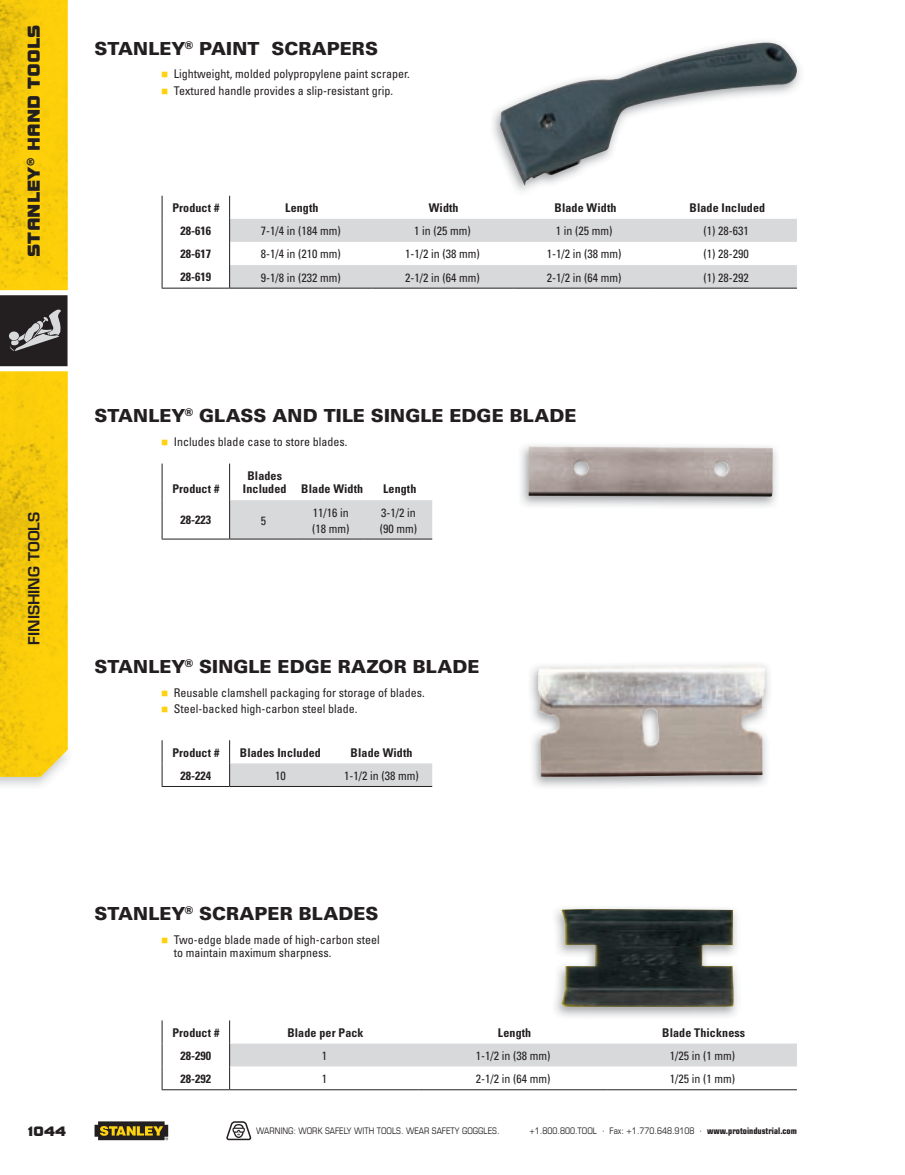
<style>
.page{position:relative;width:905px;height:1175px;background:#fff}
.page>*{position:absolute;margin:0;border:0;box-sizing:border-box;transform-origin:0 0}
.t1{font:900 18px "Univers";letter-spacing:.005em;color:#231f20}
.t2{font:18px "Bolt EF";color:#231f20}
.t3{font:600 15px "Eurostile LT Std";color:#231f20}
.t4{font:14.25px "Bolt EF";color:#231f20}
.t5{font:condensed 12px/16.5px "Univers";color:#231f20}
.t6{font:700 condensed 12px/13.5px "Univers";letter-spacing:.01em;color:#231f20}
.t7{font:condensed 9px "Eurostile LT Std";color:#231f20}
.s1{color:#fed20e}
.s2{font-weight:700}
</style>
<div class="page">
<hr style="left:230px;top:288px;width:141px;height:1px;background:#231f20">
<hr style="left:371px;top:288px;width:142px;height:1px;background:#231f20">
<hr style="left:513px;top:288px;width:142px;height:1px;background:#231f20">
<hr style="left:655px;top:288px;width:141px;height:1px;background:#231f20">
<svg style="left:161px;top:196px;width:635px;height:92px"></svg>
<hr style="left:162px;top:288px;width:68px;height:1px;background:#231f20">
<div style="left:230px;top:500px;width:202px;height:38px;background:#d8d9db"></div>
<hr style="left:230px;top:538px;width:67px;height:1px;background:#231f20">
<hr style="left:297px;top:538px;width:67px;height:1px;background:#231f20">
<hr style="left:364px;top:538px;width:68px;height:1px;background:#231f20">
<hr style="left:162px;top:500px;width:1px;height:38px;background:#231f20">
<hr style="left:229px;top:500px;width:1px;height:38px;background:#231f20">
<hr style="left:162px;top:538px;width:68px;height:1px;background:#231f20">
<hr style="left:162px;top:463px;width:1px;height:37px;background:#231f20">
<hr style="left:229px;top:463px;width:1px;height:37px;background:#231f20">
<hr style="left:230px;top:786px;width:101px;height:1px;background:#231f20">
<hr style="left:331px;top:786px;width:101px;height:1px;background:#231f20">
<svg style="left:162px;top:740px;width:1px;height:46px"></svg>
<svg style="left:229px;top:740px;width:203px;height:46px"></svg>
<hr style="left:162px;top:786px;width:68px;height:1px;background:#231f20">
<hr style="left:230px;top:1089px;width:188px;height:1px;background:#231f20">
<hr style="left:418px;top:1089px;width:190px;height:1px;background:#231f20">
<hr style="left:608px;top:1089px;width:188px;height:1px;background:#231f20">
<svg style="left:162px;top:1020px;width:1px;height:69px"></svg>
<svg style="left:229px;top:1020px;width:567px;height:69px"></svg>
<hr style="left:162px;top:1089px;width:68px;height:1px;background:#231f20">
<img style="left:493px;top:41px;width:308px;height:150px">
<img style="left:500px;top:43px;width:298px;height:142px">
<img style="left:520px;top:445px;width:257px;height:62px">
<img style="left:528px;top:446px;width:244px;height:51px">
<img style="left:530px;top:664px;width:240px;height:123px">
<img style="left:537px;top:665px;width:228px;height:111px">
<img style="left:555px;top:908px;width:183px;height:109px">
<img style="left:560px;top:909px;width:173px;height:98px">
<img style="left:0;top:776px;width:51px;height:10px">
<img style="left:0;top:0;width:68px;height:776px">
<svg style="left:227px;top:1121px;width:25px;height:19px"></svg>
<svg style="left:94px;top:1121px;width:74px;height:19px"></svg>
<svg style="left:0;top:290px;width:68px;height:81px"></svg>
<h1 class="t2" style="left:24px;top:257px;width:234px;rotate:-90deg">Stanley® Hand toolS</h1>
<p class="t3" style="left:24px;top:644px;width:134px;rotate:-90deg">FINISHING TOOLS</p>
<h1 class="t1" style="left:94px;top:37px;width:285px">STANLEY<sup>®</sup> PAINT SCRAPERS</h1>
<p class="t5" style="left:161px;top:66px;width:250px"><span class="s1">■</span> Lightweight, molded polypropylene paint scraper.</p>
<p class="t5" style="left:161px;top:82px;width:233px"><span class="s1">■</span> Textured handle provides a slip-resistant grip.</p>
<p class="t6" style="left:172px;top:201px;width:48px">Product #</p>
<p class="t6" style="left:285px;top:201px;width:35px">Length</p>
<p class="t6" style="left:429px;top:201px;width:31px">Width</p>
<p class="t6" style="left:554px;top:201px;width:63px">Blade Width</p>
<p class="t6" style="left:689px;top:201px;width:77px">Blade Included</p>
<p class="t6" style="left:180px;top:224px;width:32px">28-616</p>
<p class="t5" style="left:261px;top:222px;width:81px">7-1/4 in (184 mm)</p>
<p class="t5" style="left:414px;top:222px;width:58px">1 in (25 mm)</p>
<p class="t5" style="left:556px;top:222px;width:58px">1 in (25 mm)</p>
<p class="t5" style="left:703px;top:222px;width:47px">(1) 28-631</p>
<p class="t6" style="left:180px;top:247px;width:32px">28-617</p>
<p class="t5" style="left:261px;top:245px;width:81px">8-1/4 in (210 mm)</p>
<p class="t5" style="left:405px;top:245px;width:76px">1-1/2 in (38 mm)</p>
<p class="t5" style="left:547px;top:245px;width:76px">1-1/2 in (38 mm)</p>
<p class="t5" style="left:703px;top:245px;width:47px">(1) 28-290</p>
<p class="t6" style="left:180px;top:270px;width:32px">28-619</p>
<p class="t5" style="left:261px;top:269px;width:81px">9-1/8 in (232 mm)</p>
<p class="t5" style="left:405px;top:269px;width:76px">2-1/2 in (64 mm)</p>
<p class="t5" style="left:547px;top:269px;width:76px">2-1/2 in (64 mm)</p>
<p class="t5" style="left:703px;top:269px;width:47px">(1) 28-292</p>
<h1 class="t1" style="left:94px;top:404px;width:483px">STANLEY<sup>®</sup> GLASS AND TILE SINGLE EDGE BLADE</h1>
<p class="t5" style="left:161px;top:433px;width:188px"><span class="s1">■</span> Includes blade case to store blades.</p>
<p class="t6" style="left:172px;top:482px;width:48px">Product #</p>
<p class="t6" style="left:243px;top:469px;width:122px;text-indent:4px">Blades<br>Included Blade Width</p>
<p class="t6" style="left:383px;top:482px;width:35px">Length</p>
<p class="t6" style="left:180px;top:513px;width:32px">28-223</p>
<p class="t5" style="left:261px;top:512px;width:7px">5</p>
<p class="t5" style="left:312px;top:504px;width:39px">11/16 in (18 mm)</p>
<p class="t5" style="left:380px;top:504px;width:39px">3-1/2 in (90 mm)</p>
<h1 class="t1" style="left:94px;top:655px;width:386px">STANLEY<sup>®</sup> SINGLE EDGE RAZOR BLADE</h1>
<p class="t5" style="left:161px;top:684px;width:265px"><span class="s1">■</span> Reusable clamshell packaging for storage of blades.</p>
<p class="t5" style="left:161px;top:700px;width:198px"><span class="s1">■</span> Steel-backed high-carbon steel blade.</p>
<p class="t6" style="left:172px;top:745px;width:48px">Product #</p>
<p class="t6" style="left:240px;top:745px;width:83px">Blades Included</p>
<p class="t6" style="left:350px;top:745px;width:63px">Blade Width</p>
<p class="t6" style="left:180px;top:768px;width:32px">28-224</p>
<p class="t5" style="left:275px;top:767px;width:12px">10</p>
<p class="t5" style="left:344px;top:767px;width:76px">1-1/2 in (38 mm)</p>
<h1 class="t1" style="left:94px;top:902px;width:285px">STANLEY<sup>®</sup> SCRAPER BLADES</h1>
<p class="t5" style="left:174px;top:932px;width:207px;line-height:13.5px;text-indent:-13px"><span class="s1">■</span> Two-edge blade made of high-carbon steel to maintain maximum sharpness.</p>
<p class="t6" style="left:172px;top:1025px;width:48px">Product #</p>
<p class="t6" style="left:287px;top:1025px;width:78px">Blade per Pack</p>
<p class="t6" style="left:498px;top:1025px;width:35px">Length</p>
<p class="t6" style="left:662px;top:1025px;width:85px">Blade Thickness</p>
<p class="t6" style="left:180px;top:1048px;width:32px">28-290</p>
<p class="t5" style="left:322px;top:1047px;width:7px">1</p>
<p class="t5" style="left:476px;top:1047px;width:76px">1-1/2 in (38 mm)</p>
<p class="t5" style="left:669px;top:1047px;width:67px">1/25 in (1 mm)</p>
<p class="t6" style="left:180px;top:1071px;width:32px">28-292</p>
<p class="t5" style="left:322px;top:1070px;width:7px">1</p>
<p class="t5" style="left:476px;top:1070px;width:76px">2-1/2 in (64 mm)</p>
<p class="t5" style="left:669px;top:1070px;width:67px">1/25 in (1 mm)</p>
<p class="t4" style="left:28px;top:1122px;width:40px">1044</p>
<p class="t7" style="left:256px;top:1125px;width:245px">WARNING: WORK SAFELY WITH TOOLS. WEAR SAFETY GOGGLES.</p>
<p class="t7" style="left:529px;top:1125px;width:269px">+1.800.800.TOOL · Fax: +1.770.648.9108 · <span class="s2">www.protoindustrial.com</span></p>
</div>
